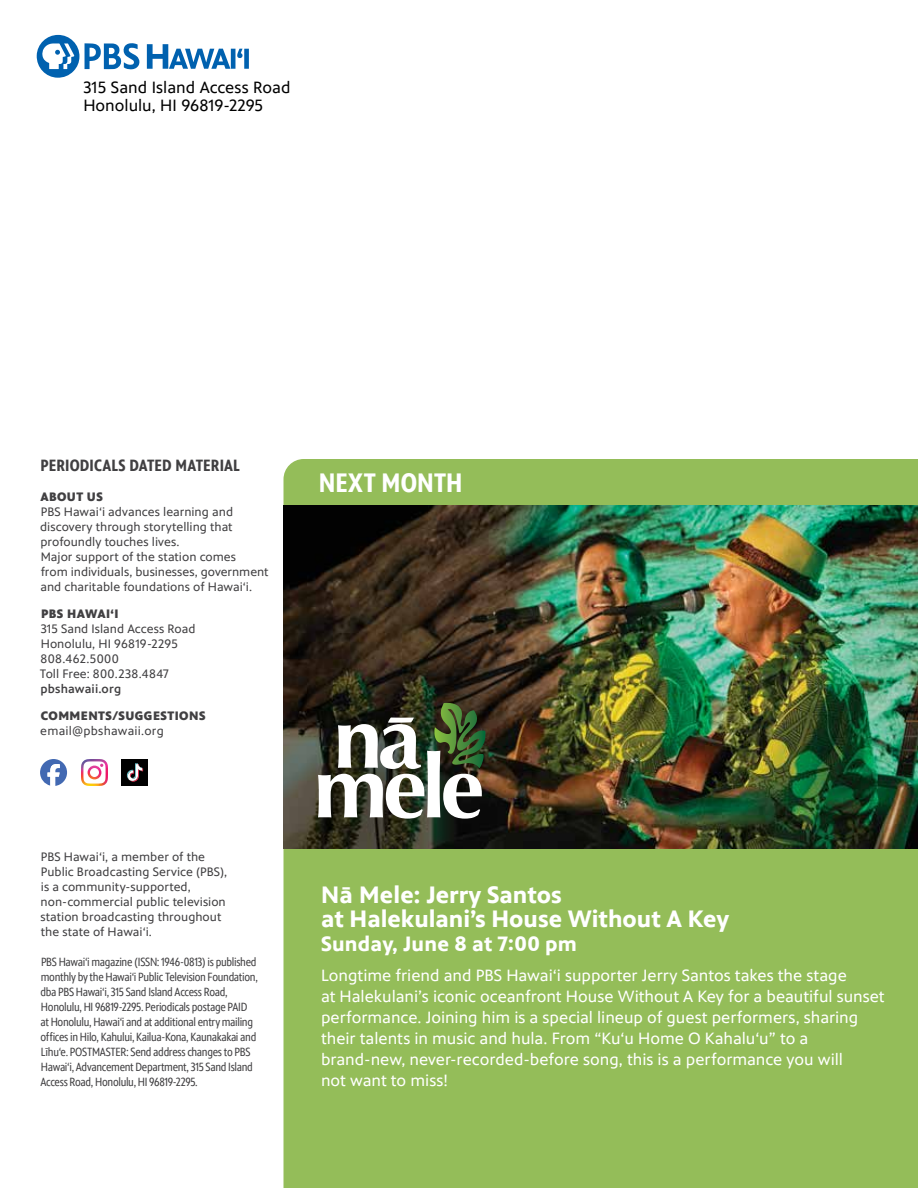
<style>
.page{position:relative;width:918px;height:1188px;background:#fff}
.page>*{position:absolute;margin:0;border:0;box-sizing:border-box;transform-origin:0 0}
.t1{font:700 27px "PBS Sans Condensed";letter-spacing:.005em;color:#fff}
.t2{font:700 24px/24px "PBS Sans";color:#fff}
.t3{font:700 21px "PBS Sans";letter-spacing:.01em;color:#fff}
.t4{font:16.5px/21px "PBS Sans";color:#fff}
.t5{font:16.5px/18.8px "PBS Sans";color:#000}
.t6{font:700 16.5px "PBS Sans Condensed";letter-spacing:.01em;color:#414042}
.t7{font:12.3px/15px "PBS Sans";color:#414042}
.t8{font:900 12.3px "PBS Sans";letter-spacing:.035em;color:#414042}
.t9{font:12.3px "PBS Sans";letter-spacing:.02em;color:#414042}
.t10{font:500 12.3px "PBS Sans";letter-spacing:.01em;color:#414042}
.t11{font:12px/15px "PBS Sans Condensed";letter-spacing:-.03em;color:#414042}
</style>
<div class="page">
<div style="left:284px;top:459px;width:634px;height:729px;background:#94bd59"></div>
<img style="left:284px;top:505px;width:634px;height:343px">
<svg style="left:147px;top:44px;width:102px;height:25px"></svg>
<svg style="left:36px;top:35px;width:103px;height:43px"></svg>
<img style="left:81px;top:759px;width:27px;height:27px">
<svg style="left:40px;top:759px;width:27px;height:27px"></svg>
<div style="left:122px;top:759px;width:26px;height:27px;background:#010101"></div>
<svg style="left:127px;top:763px;width:16px;height:19px"></svg>
<img style="left:318px;top:703px;width:166px;height:116px">
<h3 class="t5" style="left:83px;top:78px;width:209px">315 Sand Island Access Road<br>Honolulu, HI 96819-2295</h3>
<h3 class="t6" style="left:40px;top:456px;width:201px">PERIODICALS DATED MATERIAL</h3>
<p class="t8" style="left:40px;top:490px;width:64px">ABOUT US</p>
<p class="t7" style="left:40px;top:504px;width:230px">PBS Hawai‘i advances learning and discovery through storytelling that profoundly touches lives.<br>Major support of the station comes<br>from individuals, businesses, government and charitable foundations of Hawai‘i.</p>
<p class="t8" style="left:41px;top:607px;width:79px">PBS HAWAI‘I</p>
<p class="t7" style="left:40px;top:621px;width:157px">315 Sand Island Access Road<br>Honolulu, HI 96819-2295<br>808.462.5000<br>Toll Free: 800.238.4847</p>
<p class="t10" style="left:41px;top:682px;width:82px">pbshawaii.org</p>
<p class="t8" style="left:41px;top:709px;width:166px">COMMENTS/SUGGESTIONS</p>
<p class="t9" style="left:40px;top:724px;width:125px">email@pbshawaii.org</p>
<p class="t7" style="left:41px;top:849px;width:188px">PBS Hawai‘i, a member of the<br>Public Broadcasting Service (PBS), is a community-supported, non-commercial public television station broadcasting throughout the state of Hawai‘i.</p>
<p class="t11" style="left:40px;top:955px;width:219px">PBS Hawai‘i magazine (ISSN: 1946-0813) is published monthly by the Hawai‘i Public Television Foundation, dba PBS Hawai‘i, 315 Sand Island Access Road, Honolulu, HI 96819-2295. Periodicals postage PAID at Honolulu, Hawai‘i and at additional entry mailing offices in Hilo, Kahului, Kailua-Kona, Kaunakakai and Līhu‘e. POSTMASTER: Send address changes to PBS Hawai‘i, Advancement Department, 315 Sand Island Access Road, Honolulu, HI 96819-2295.</p>
<h1 class="t1" style="left:319px;top:468px;width:145px">NEXT MONTH</h1>
<h2 class="t2" style="left:321px;top:883px;width:410px">Nā Mele: Jerry Santos<br>at Halekulani’s House Without A Key</h2>
<h3 class="t3" style="left:321px;top:932px;width:258px">Sunday, June 8 at 7:00 pm</h3>
<p class="t4" style="left:321px;top:965px;width:565px">Longtime friend and PBS Hawai‘i supporter Jerry Santos takes the stage<br>at Halekulani’s iconic oceanfront House Without A Key for a beautiful sunset performance. Joining him is a special lineup of guest performers, sharing their talents in music and hula. From “Ku‘u Home O Kahalu‘u” to a brand-new, never-recorded-before song, this is a performance you will<br>not want to miss!</p>
</div>
